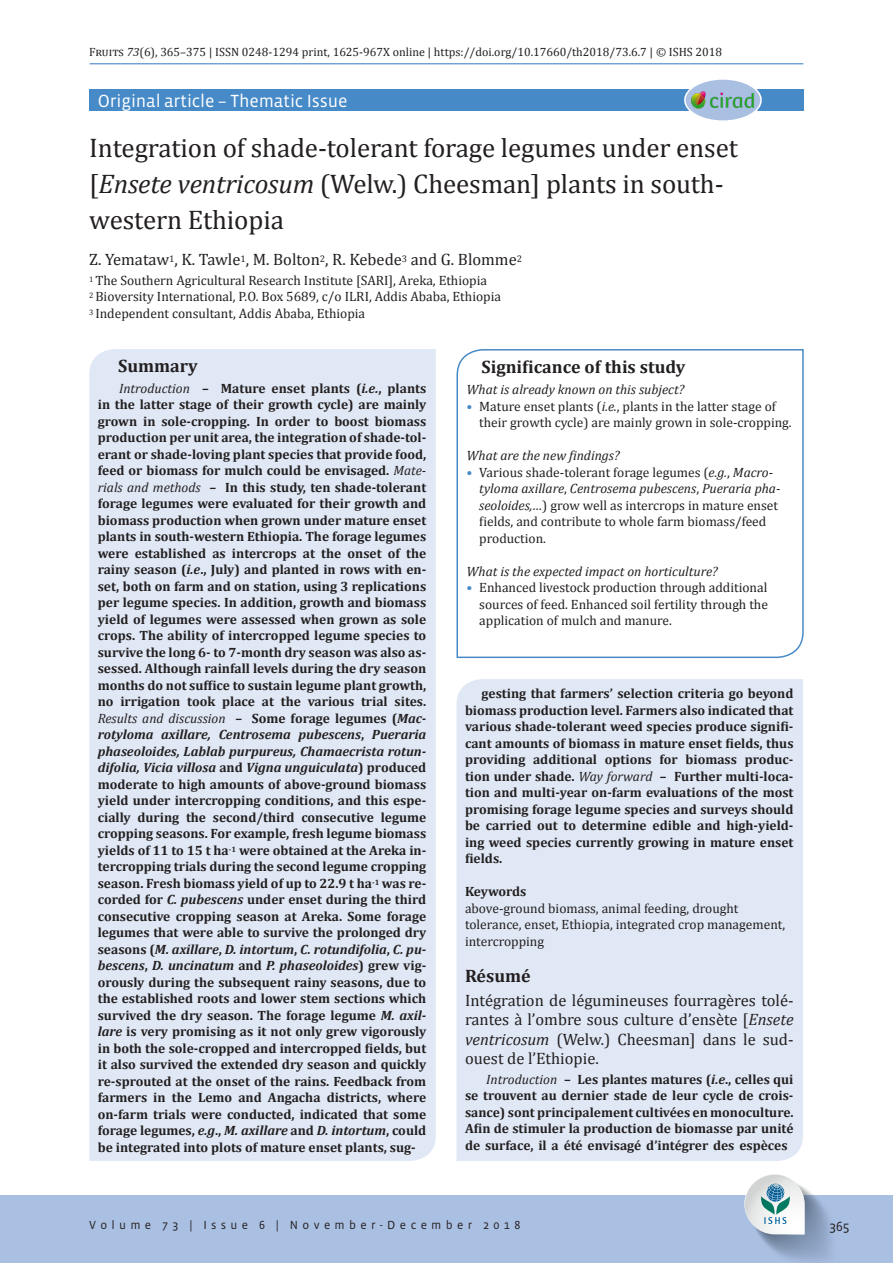
<style>
.page{position:relative;width:893px;height:1263px;background:#fff}
.page>*{position:absolute;margin:0;border:0;box-sizing:border-box;transform-origin:0 0}
.E1_titel{font:27px/36px "Cambria";letter-spacing:-.005em;color:#231f20}
.E5_kop_12{font:700 18px "Cambria";color:#231f20}
.E2_Diap_kop{font:18px "Vista Sans OT";letter-spacing:-.01em;color:#fff}
.E2_auteurs{font:16.5px/19.5px "Cambria";color:#231f20;text-align:justify}
.E2_sum_tekst{font:700 13.5px/16.5px "Cambria";color:#231f20;text-align:justify}
.E8_tekst_bullits{font:13.5px/16.5px "Cambria";color:#231f20}
.E3_tekst_niet_inspri{font:13.5px/16.5px "Cambria";color:#231f20}
.E9_tekst_bullits_cur{font:italic 13.5px "Cambria";color:#231f20}
.E6_kop_9_vet{font:700 13.5px "Cambria";letter-spacing:-.015em;color:#231f20}
.t1{font:13.5px "Vista Sans OT";color:#231f20}
.E2_Header{font:12px "Cambria";color:#231f20}
.t2{font:12px "Vista Sans OT";letter-spacing:.365em;color:#231f20}
.s1{font-style:italic}
.s2{font-weight:400;font-style:italic}
.s3{color:#478ac8}
</style>
<div class="page">
<div style="left:0;top:1195px;width:893px;height:68px;background:#aac0e3"></div>
<svg style="left:744px;top:1174px;width:88px;height:87px"></svg>
<hr style="left:90px;top:63px;width:713px;height:1px;background:#478ac8">
<div style="left:89px;top:89px;width:715px;height:22px;background:#478ac8"></div>
<div style="left:89px;top:349px;width:347px;height:812px;background:#e0e8f5"></div>
<div style="left:685px;top:79px;width:76px;height:42px;background:#aac0e3;border-radius:50%"></div>
<img style="left:688px;top:90px;width:70px;height:20px">
<div style="left:684px;top:78px;width:78px;height:44px;border:2px solid #fff;border-radius:50%"></div>
<div style="left:456px;top:679px;width:347px;height:482px;background:#e0e8f5"></div>
<svg style="left:456px;top:349px;width:348px;height:310px"></svg>
<p class="E2_Header" style="left:89px;top:45px;width:634px">Fruits <span class="s1">73</span>(6), 365–375 | ISSN 0248-1294 print, 1625-967X online | https://doi.org/10.17660/th2018/73.6.7 | © ISHS 2018</p>
<p class="E2_Diap_kop" style="left:98px;top:91px;width:251px">Original article – Thematic Issue</p>
<p class="E1_titel" style="left:89px;top:130px;width:650px">Integration of shade-tolerant forage legumes under enset [<span class="s1">Ensete ventricosum</span> (Welw.) Cheesman] plants in south&shy;western Ethiopia</p>
<p class="E2_auteurs" style="left:89px;top:250px;width:434px">Z. Yemataw<sup>1</sup>, K. Tawle<sup>1</sup>, M. Bolton<sup>2</sup>, R. Kebede<sup>3</sup> and G. Blomme<sup>2</sup></p>
<p class="E3_tekst_niet_inspri" style="left:89px;top:272px;width:399px"><sup>1</sup> The Southern Agricultural Research Institute [SARI], Areka, Ethiopia</p>
<p class="E3_tekst_niet_inspri" style="left:89px;top:288px;width:413px"><sup>2</sup> Bioversity International, P.O. Box 5689, c/o ILRI, Addis Ababa, Ethiopia</p>
<p class="E3_tekst_niet_inspri" style="left:89px;top:305px;width:277px"><sup>3</sup> Independent consultant, Addis Ababa, Ethiopia</p>
<p class="E5_kop_12" style="left:118px;top:353px;width:81px">Summary</p>
<p class="E2_sum_tekst" style="left:98px;top:379px;width:330px;text-indent:21px"><span class="s2">Introduction</span> – Mature enset plants (<span class="s1">i.e.</span>, plants in the latter stage of their growth cycle) are mainly grown in sole-cropping. In order to boost biomass production per unit area, the integration of shade-tol&shy;erant or shade-loving plant species that provide food, feed or biomass for mulch could be envisaged. <span class="s2">Mate&shy;rials and methods</span> <span class="s1">–</span> In this study, ten shade-tolerant forage legumes were evaluated for their growth and biomass production when grown under mature enset plants in south-western Ethiopia. The forage legumes were established as intercrops at the onset of the rainy season (<span class="s1">i.e</span>., July) and planted in rows with en&shy;set, both on farm and on station, using 3 replications per legume species. In addition, growth and biomass yield of legumes were assessed when grown as sole crops. The ability of intercropped legume species to survive the long 6- to 7-month dry season was also as&shy;sessed. Although rainfall levels during the dry season months do not suffice to sustain legume plant growth, no irrigation took place at the various trial sites.<br><span class="s2">Results and discussion</span> – Some forage legumes (<span class="s1">Mac&shy;rotyloma axillare, Centrosema pubescens</span>, <span class="s1">Pueraria phaseoloides, Lablab purpureus, Chamaecrista rotun&shy;difolia, Vicia villosa</span> and <span class="s1">Vigna unguiculata</span>) produced moderate to high amounts of above-ground biomass yield under intercropping conditions, and this espe&shy;cially during the second/third consecutive legume cropping seasons. For example, fresh legume biomass yields of 11 to 15 t ha<sup>-1</sup> were obtained at the Areka in&shy;tercropping trials during the second legume cropping season. Fresh biomass yield of up to 22.9 t ha<sup>-1</sup> was re&shy;corded for <span class="s1">C. pubescens</span> under enset during the third consecutive cropping season at Areka. Some forage legumes that were able to survive the prolonged dry seasons (<span class="s1">M. axillare</span>, <span class="s1">D. intortum</span>, <span class="s1">C. rotundifolia</span>, <span class="s1">C. pu&shy;bescens</span>, <span class="s1">D. uncinatum</span> and <span class="s1">P. phaseoloides</span>) grew vig&shy;orously during the subsequent rainy seasons, due to the established roots and lower stem sections which survived the dry season. The forage legume <span class="s1">M. axil&shy;lare</span> is very promising as it not only grew vigorously in both the sole-cropped and intercropped fields, but it also survived the extended dry season and quickly re-sprouted at the onset of the rains. Feedback from farmers in the Lemo and Angacha districts, where on-farm trials were conducted, indicated that some forage legumes, <span class="s1">e.g</span>., <span class="s1">M. axillare</span> and <span class="s1">D. intortum</span>, could be integrated into plots of mature enset plants, sug-</p>
<p class="E5_kop_12" style="left:481px;top:354px;width:205px">Significance of this study</p>
<p class="E9_tekst_bullits_cur" style="left:466px;top:380px;width:219px">What is already known on this subject?</p>
<p class="E8_tekst_bullits" style="left:479px;top:398px;width:314px;text-indent:-13px"><span class="s3">•</span> Mature enset plants (<span class="s1">i.e.</span>, plants in the latter stage of their growth cycle) are mainly grown in sole-cropping.</p>
<p class="E9_tekst_bullits_cur" style="left:466px;top:446px;width:155px">What are the new findings?</p>
<p class="E8_tekst_bullits" style="left:479px;top:464px;width:303px;text-indent:-13px"><span class="s3">•</span> Various shade-tolerant forage legumes (<span class="s1">e.g.</span>, <span class="s1">Macro&shy;tyloma axillare</span>, <span class="s1">Centrosema pubescens</span>, <span class="s1">Pueraria pha&shy;seoloides,…</span>) grow well as intercrops in mature enset fields, and contribute to whole farm biomass/feed production.</p>
<p class="E9_tekst_bullits_cur" style="left:466px;top:561px;width:253px">What is the expected impact on horticulture?</p>
<p class="E8_tekst_bullits" style="left:479px;top:579px;width:290px;text-align:justify;text-indent:-13px"><span class="s3">•</span> Enhanced livestock production through additional sources of feed. Enhanced soil fertility through the application of mulch and manure.</p>
<p class="E2_sum_tekst" style="left:465px;top:685px;width:330px;text-indent:16px">gesting that farmers’ selection criteria go beyond biomass production level. Farmers also indicated that various shade-tolerant weed species produce signifi&shy;cant amounts of biomass in mature enset fields, thus providing additional options for biomass produc&shy;tion under shade. <span class="s2">Way forward</span> – Further multi-loca&shy;tion and multi-year on-farm evaluations of the most promising forage legume species and surveys should be carried out to determine edible and high-yield&shy;ing weed species currently growing in mature enset fields.</p>
<p class="E6_kop_9_vet" style="left:465px;top:882px;width:63px">Keywords</p>
<p class="E3_tekst_niet_inspri" style="left:465px;top:900px;width:322px">above-ground biomass, animal feeding, drought tolerance, enset, Ethiopia, integrated crop management, intercropping</p>
<p class="E5_kop_12" style="left:465px;top:963px;width:67px">Résumé</p>
<p class="E2_auteurs" style="left:465px;top:990px;width:330px">Intégration de légumineuses fourragères tolé&shy;rantes à l’ombre sous culture d’ensète [<span class="s1">Ensete ventricosum</span> (Welw.) Cheesman] dans le sud&shy;ouest de l’Ethiopie.</p>
<p class="E2_sum_tekst" style="left:465px;top:1070px;width:330px;text-indent:21px"><span class="s2">Introduction</span> – Les plantes matures (<span class="s1">i.e</span>., celles qui se trouvent au dernier stade de leur cycle de crois&shy;sance) sont principalement cultivées en monoculture.<br>Afin de stimuler la production de biomasse par unité de surface, il a été envisagé d’intégrer des espèces</p>
<p class="t2" style="left:89px;top:1219px;width:433px">Volume 73 | Issue 6 | November-December 2018</p>
<p class="t1" style="left:830px;top:1219px;width:22px">365</p>
</div>
